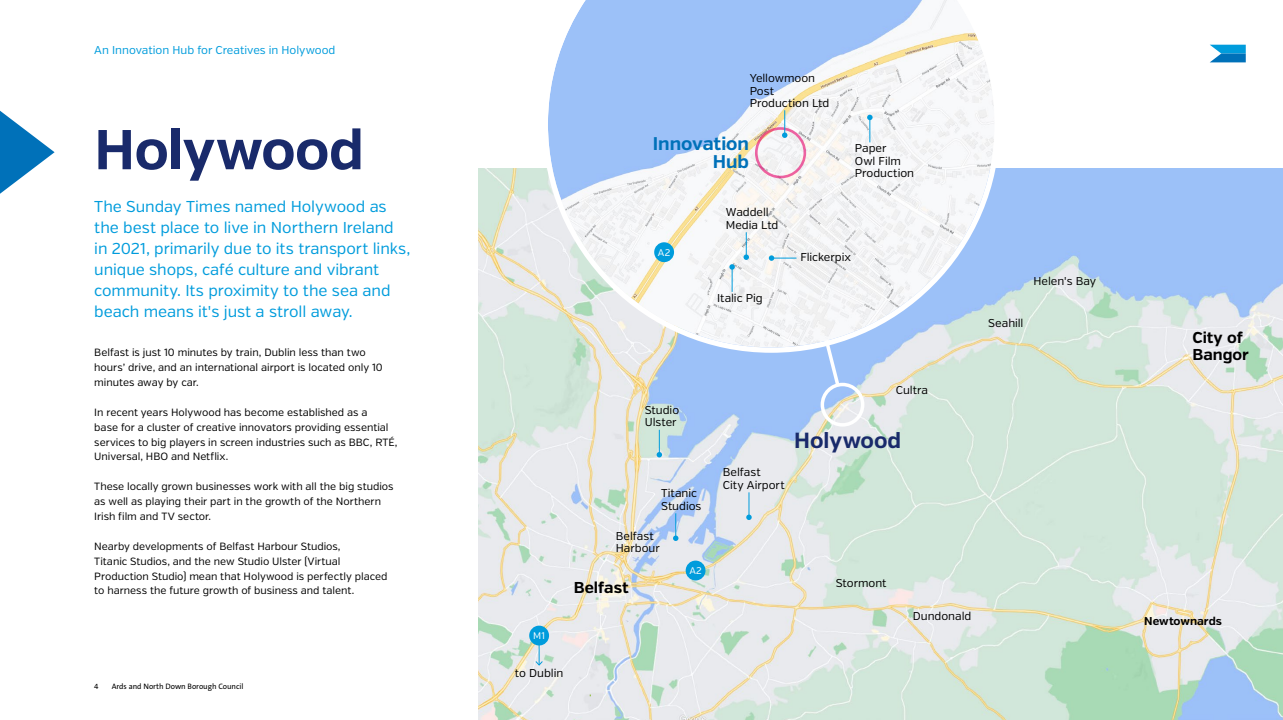
<style>
.page{position:relative;width:1283px;height:720px;background:#fff}
.page>*{position:absolute;margin:0;border:0;box-sizing:border-box;transform-origin:0 0}
.t1{font:700 56px "Verb";letter-spacing:-.015em;color:#192a6b}
.t2{font:700 21.88px "Verb";letter-spacing:-.005em;color:#192a6b}
.t3{font:700 18.38px/18.4px "Verb";color:#0071b9;text-align:right}
.t4{font:15.75px/21px "Verb";letter-spacing:-.005em;color:#009cdc}
.t5{font:700 15.75px/17.5px "Verb";color:#000}
.t6{font:11.38px/12.2px "Verb";letter-spacing:-.005em;color:#000}
.t7{font:11.38px "Verb";color:#009cdc}
.t8{font:700 11.38px "Verb";color:#000}
.t9{font:10.5px/14.9px "Verb";letter-spacing:-.005em;color:#000}
.t10{font:9.62px "Verb";color:#fff}
.t11{font:7.88px "The Sans B5 Plain";color:#000}
</style>
<div class="page">
<img style="left:479px;top:169px;width:803px;height:550px">
<div style="left:685px;top:560px;width:20px;height:20px;background:#009cdc;border-radius:50%"></div>
<svg style="left:673px;top:513px;width:5px;height:27px"></svg>
<svg style="left:656px;top:429px;width:6px;height:28px"></svg>
<svg style="left:746px;top:492px;width:5px;height:28px"></svg>
<div style="left:820px;top:382px;width:44px;height:44px;border:4px solid #fff;border-radius:50%"></div>
<svg style="left:542px;top:0;width:457px;height:352px"></svg>
<svg style="left:534px;top:644px;width:9px;height:22px"></svg>
<div style="left:529px;top:625px;width:20px;height:20px;background:#009cdc;border-radius:50%"></div>
<svg style="left:867px;top:115px;width:5px;height:27px"></svg>
<svg style="left:729px;top:264px;width:5px;height:28px"></svg>
<svg style="left:743px;top:232px;width:6px;height:28px"></svg>
<div style="left:755px;top:127px;width:51px;height:51px;border:3px solid #e60069;border-radius:50%"></div>
<svg style="left:767px;top:110px;width:75px;height:279px"></svg>
<div style="left:654px;top:242px;width:20px;height:20px;background:#009cdc;border-radius:50%"></div>
<svg style="left:0;top:111px;width:55px;height:83px"></svg>
<svg style="left:1210px;top:45px;width:35px;height:17px"></svg>
<p class="t7" style="left:94px;top:43px;width:243px">An Innovation Hub for Creatives in Holywood</p>
<p class="t1" style="left:94px;top:116px;width:271px">Holywood</p>
<p class="t4" style="left:94px;top:196px;width:317px">The Sunday Times named Holywood as the best place to live in Northern Ireland in 2021, primarily due to its transport links, unique shops, café culture and vibrant community. Its proximity to the sea and beach means it's just a stroll away.</p>
<p class="t9" style="left:94px;top:345px;width:290px">Belfast is just 10 minutes by train, Dublin less than two hours’ drive, and an international airport is located only 10 minutes away by car.</p>
<p class="t9" style="left:94px;top:404px;width:305px">In recent years Holywood has become established as a<br>base for a cluster of creative innovators providing essential services to big players in screen industries such as BBC, RTÉ, Universal, HBO and Netflix.</p>
<p class="t9" style="left:94px;top:479px;width:301px">These locally grown businesses work with all the big studios as well as playing their part in the growth of the Northern<br>Irish film and TV sector.</p>
<p class="t9" style="left:94px;top:538px;width:294px">Nearby developments of Belfast Harbour Studios,<br>Titanic Studios, and the new Studio Ulster (Virtual Production Studio) mean that Holywood is perfectly placed to harness the future growth of business and talent.</p>
<p class="t11" style="left:94px;top:681px;width:6px">4</p>
<p class="t11" style="left:112px;top:681px;width:133px">Ards and North Down Borough Council</p>
<p class="t6" style="left:749px;top:72px;width:67px">Yellowmoon</p>
<p class="t6" style="left:749px;top:85px;width:81px">Post<br>Production Ltd</p>
<p class="t3" style="left:652px;top:135px;width:98px">Innovation<br>Hub</p>
<p class="t6" style="left:726px;top:206px;width:54px">Waddell<br>Media Ltd</p>
<p class="t6" style="left:854px;top:142px;width:61px">Paper<br>Owl Film<br>Production</p>
<p class="t10" style="left:658px;top:246px;width:14px">A2</p>
<p class="t6" style="left:717px;top:292px;width:47px">Italic Pig</p>
<p class="t6" style="left:800px;top:251px;width:52px">Flickerpix</p>
<p class="t6" style="left:1033px;top:275px;width:64px">Helen's Bay</p>
<p class="t6" style="left:988px;top:316px;width:37px">Seahill</p>
<p class="t6" style="left:645px;top:403px;width:36px">Studio<br>Ulster</p>
<p class="t6" style="left:661px;top:487px;width:42px">Titanic<br>Studios</p>
<p class="t6" style="left:616px;top:529px;width:39px">Belfast</p>
<p class="t6" style="left:616px;top:541px;width:45px">Harbour</p>
<p class="t5" style="left:574px;top:579px;width:56px">Belfast</p>
<p class="t10" style="left:689px;top:564px;width:14px">A2</p>
<p class="t10" style="left:533px;top:629px;width:13px">M1</p>
<p class="t6" style="left:515px;top:666px;width:50px">to Dublin</p>
<p class="t6" style="left:895px;top:383px;width:34px">Cultra</p>
<p class="t6" style="left:723px;top:466px;width:39px">Belfast</p>
<p class="t6" style="left:723px;top:478px;width:63px">City Airport</p>
<p class="t2" style="left:794px;top:427px;width:108px">Holywood</p>
<p class="t6" style="left:836px;top:577px;width:52px">Stormont</p>
<p class="t6" style="left:912px;top:609px;width:60px">Dundonald</p>
<p class="t5" style="left:1192px;top:328px;width:58px">City of<br>Bangor</p>
<p class="t8" style="left:1144px;top:613px;width:79px">Newtownards</p>
</div>
